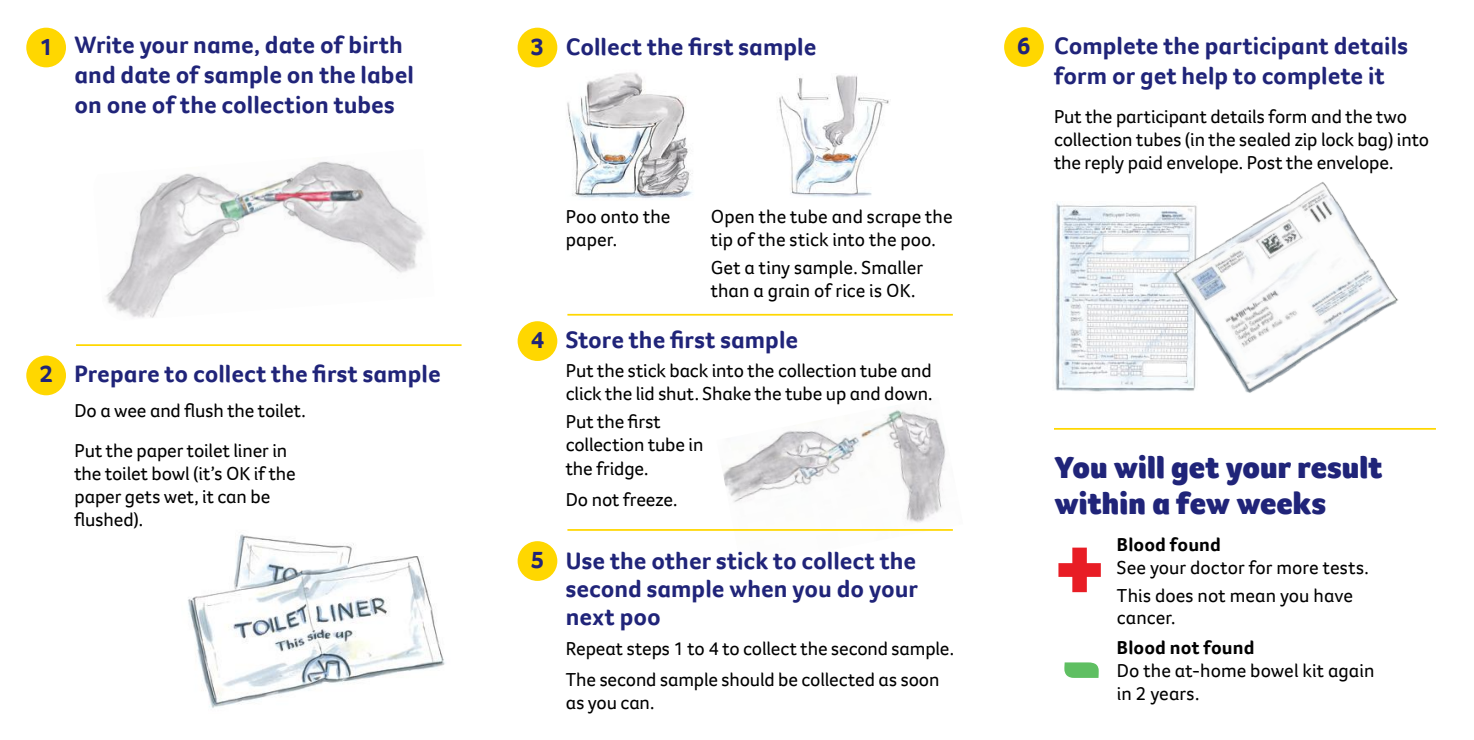
<style>
.page{position:relative;width:1474px;height:740px;background:#fff}
.page>*{position:absolute;margin:0;border:0;box-sizing:border-box;transform-origin:0 0}
.t1{font:900 99.75px "Foco CC";color:#5fbf62}
.t2{font:900 85.75px "Foco CC";color:#e81d25}
.t3{font:900 31.5px/36.8px "Foco CC";letter-spacing:.005em;color:#202479}
.t4{font:700 24.5px/29.8px "Foco CC";color:#202479}
.t5{font:19.25px/23.1px "Foco CC";letter-spacing:-.005em;color:#000}
.t6{font:700 19.25px "Foco CC";letter-spacing:.005em;color:#000}
</style>
<div class="page">
<img style="left:106px;top:161px;width:319px;height:157px">
<img style="left:716px;top:410px;width:237px;height:121px">
<img style="left:188px;top:534px;width:257px;height:174px">
<div style="left:26px;top:355px;width:40px;height:40px;background:#ffd700;border-radius:50%"></div>
<div style="left:1004px;top:27px;width:39px;height:40px;background:#ffd700;border-radius:50%"></div>
<div style="left:517px;top:541px;width:40px;height:39px;background:#ffd700;border-radius:50%"></div>
<div style="left:517px;top:321px;width:40px;height:40px;background:#ffd700;border-radius:50%"></div>
<div style="left:26px;top:28px;width:40px;height:39px;background:#ffd700;border-radius:50%"></div>
<div style="left:517px;top:28px;width:40px;height:39px;background:#ffd700;border-radius:50%"></div>
<img style="left:567px;top:72px;width:126px;height:126px">
<img style="left:779px;top:75px;width:110px;height:123px">
<img style="left:1052px;top:203px;width:119px;height:189px">
<img style="left:1171px;top:182px;width:227px;height:211px">
<hr style="left:76px;top:344px;width:385px;height:2px;background:#ffd700">
<hr style="left:567px;top:314px;width:385px;height:1px;background:#ffd700">
<hr style="left:1054px;top:427px;width:381px;height:2px;background:#ffd700">
<hr style="left:567px;top:528px;width:385px;height:2px;background:#ffd700">
<p class="t4" style="left:74px;top:30px;width:341px;text-indent:-35px">1 Write your name, date of birth and date of sample on the label on one of the collection tubes</p>
<p class="t4" style="left:530px;top:32px;width:287px">3 Collect the first sample</p>
<p class="t5" style="left:565px;top:204px;width:106px">Poo onto the paper.</p>
<p class="t5" style="left:710px;top:204px;width:243px">Open the tube and scrape the tip of the stick into the poo.</p>
<p class="t5" style="left:710px;top:256px;width:214px">Get a tiny sample. Smaller than a grain of rice is OK.</p>
<p class="t4" style="left:39px;top:359px;width:15px">2</p>
<p class="t4" style="left:74px;top:359px;width:367px">Prepare to collect the first sample</p>
<p class="t5" style="left:74px;top:399px;width:233px">Do a wee and flush the toilet.</p>
<p class="t5" style="left:74px;top:438px;width:223px">Put the paper toilet liner in the toilet bowl (it’s OK if the paper gets wet, it can be flushed).</p>
<p class="t4" style="left:530px;top:324px;width:269px">4 Store the first sample</p>
<p class="t5" style="left:566px;top:358px;width:368px">Put the stick back into the collection tube and click the lid shut. Shake the tube up and down.</p>
<p class="t4" style="left:530px;top:544px;width:15px">5</p>
<p class="t5" style="left:566px;top:410px;width:139px">Put the first collection tube in the fridge.</p>
<p class="t5" style="left:566px;top:487px;width:113px">Do not freeze.</p>
<p class="t4" style="left:566px;top:546px;width:354px;line-height:28px;text-align:justify">Use the other stick to collect the second sample when you do your next poo</p>
<p class="t5" style="left:566px;top:632px;width:390px;line-height:31.3px">Repeat steps 1 to 4 to collect the second sample.<br>The second sample should be collected as soon</p>
<p class="t5" style="left:566px;top:690px;width:90px">as you can.</p>
<p class="t4" style="left:1017px;top:31px;width:15px">6</p>
<p class="t4" style="left:1054px;top:31px;width:355px">Complete the participant details form or get help to complete it</p>
<p class="t5" style="left:1054px;top:105px;width:377px">Put the participant details form and the two collection tubes (in the sealed zip lock bag) into the reply paid envelope. Post the envelope.</p>
<h3 class="t3" style="left:1054px;top:448px;width:329px">You will get your result within a few weeks</h3>
<h2 class="t2" style="left:1054px;top:512px;width:52px">+</h2>
<h1 class="t1" style="left:1059px;top:599px;width:45px">-</h1>
<p class="t6" style="left:1116px;top:531px;width:105px">Blood found</p>
<p class="t5" style="left:1116px;top:553px;width:253px;line-height:27.7px">See your doctor for more tests.<br>This does not mean you have</p>
<p class="t5" style="left:1116px;top:605px;width:60px">cancer.</p>
<p class="t6" style="left:1116px;top:634px;width:139px">Blood not found</p>
<p class="t5" style="left:1116px;top:658px;width:259px">Do the at-home bowel kit again in 2 years.</p>
</div>
